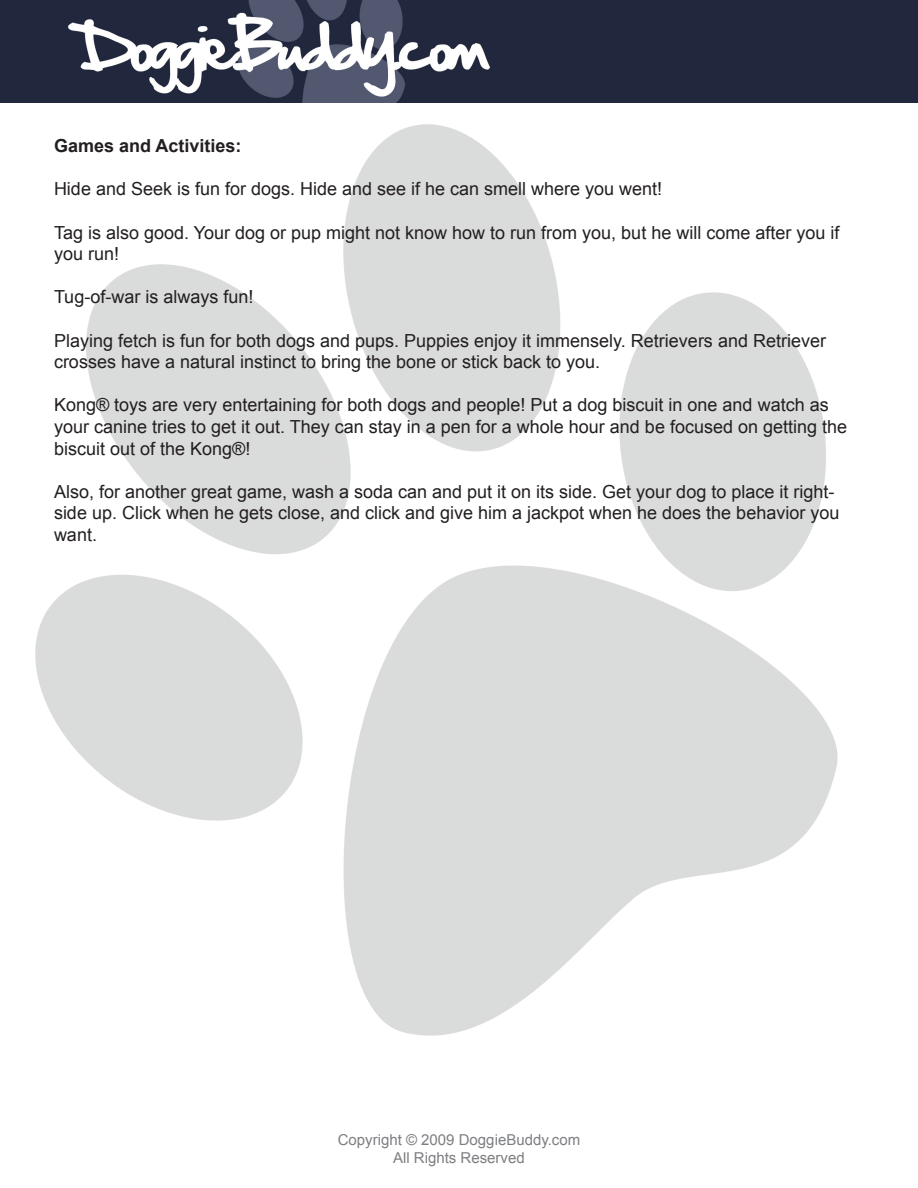
<style>
.page{position:relative;width:918px;height:1188px;background:#fff}
.page>*{position:absolute;margin:0;border:0;box-sizing:border-box;transform-origin:0 0}
.t1{font:18px/21.6px "Arial";color:#231f20}
.t2{font:700 18px "Arial";color:#231f20}
.t3{font:15px "Arial";color:#7c7e81}
</style>
<div class="page">
<img style="left:0;top:102px;width:918px;height:934px">
<img style="left:0;top:0;width:918px;height:102px">
<p class="t2" style="left:54px;top:134px;width:189px">Games and Activities:</p>
<p class="t1" style="left:54px;top:178px;width:610px">Hide and Seek is fun for dogs. Hide and see if he can smell where you went!</p>
<p class="t1" style="left:54px;top:222px;width:787px">Tag is also good. Your dog or pup might not know how to run from you, but he will come after you if you run!</p>
<p class="t1" style="left:54px;top:286px;width:201px">Tug-of-war is always fun!</p>
<p class="t1" style="left:54px;top:330px;width:774px">Playing fetch is fun for both dogs and pups. Puppies enjoy it immensely. Retrievers and Retriever crosses have a natural instinct to bring the bone or stick back to you.</p>
<p class="t1" style="left:54px;top:394px;width:795px">Kong® toys are very entertaining for both dogs and people! Put a dog biscuit in one and watch as your canine tries to get it out. They can stay in a pen for a whole hour and be focused on getting the biscuit out of the Kong®!</p>
<p class="t1" style="left:54px;top:481px;width:787px">Also, for another great game, wash a soda can and put it on its side. Get your dog to place it right&shy;side up. Click when he gets close, and click and give him a jackpot when he does the behavior you want.</p>
<p class="t3" style="left:338px;top:1130px;width:244px">Copyright © 2009 DoggieBuddy.com</p>
<p class="t3" style="left:393px;top:1148px;width:133px">All Rights Reserved</p>
</div>
